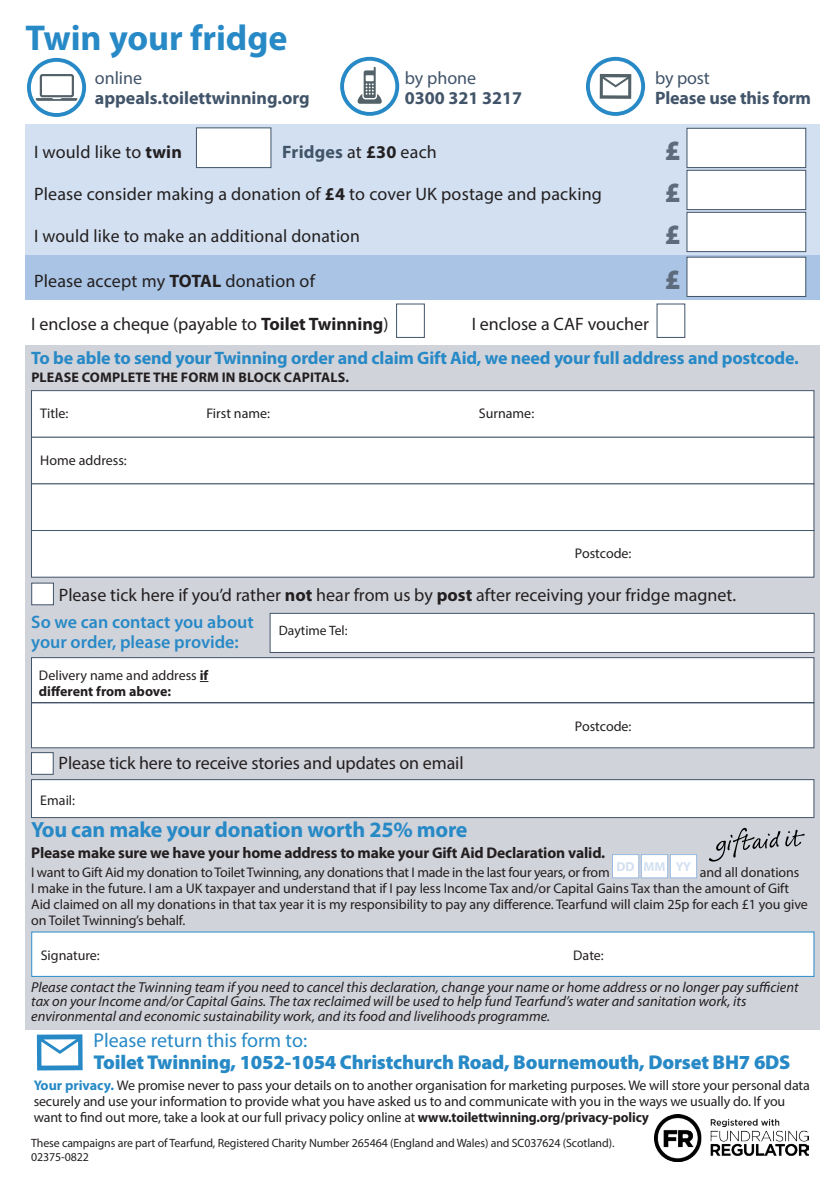
<style>
.page{position:relative;width:840px;height:1191px;background:#fff}
.page>*{position:absolute;margin:0;border:0;box-sizing:border-box;transform-origin:0 0}
.t1{font:700 36px "Myriad Pro";color:#2789c6}
.t2{font:900 28px "Myriad Pro";color:#5e6b7d}
.t3{font:700 22px "Myriad Pro";letter-spacing:-.01em;color:#2789c6}
.t4{font:900 20px "Myriad Pro";letter-spacing:-.01em;color:#2789c6}
.t5{font:20px "Myriad Pro";color:#2789c6}
.t6{font:18px "Myriad Pro";color:#231f20}
.t7{font:700 18px "Myriad Pro";letter-spacing:-.01em;color:#2789c6}
.t8{font:700 18px "Myriad Pro";color:#415469}
.t9{font:600 18px/20px "Myriad Pro";color:#2789c6}
.t10{font:18px "Myriad Pro";color:#415469}
.t11{font:700 15.6px "Myriad Pro";letter-spacing:-.01em;color:#231f20}
.t12{font:italic 14.4px/14.4px "Myriad Pro";color:#231f20}
.t13{font:14px/16px "Myriad Pro";letter-spacing:-.01em;color:#231f20}
.t14{font:700 14px "Myriad Pro";letter-spacing:.01em;color:#231f20}
.t15{font:13.6px "Myriad Pro";color:#231f20}
.t16{font:700 13px "Myriad Pro";color:#d2e0f1}
.t17{font:12px "Myriad Pro";letter-spacing:-.01em;color:#231f20}
.s1{font-weight:700}
.s2{font-weight:400;color:#231f20}
.s3{color:#231f20}
.s4{font-weight:700;color:#2789c6}
</style>
<div class="page">
<div style="left:26px;top:124px;width:793px;height:133px;background:#d2e0f1"></div>
<div style="left:26px;top:255px;width:793px;height:44px;background:#a9c4e4"></div>
<div style="left:26px;top:345px;width:793px;height:684px;background:#d1d3da"></div>
<div style="left:196px;top:128px;width:75px;height:40px;background:#fff;border:1px solid #415469"></div>
<div style="left:686px;top:128px;width:119px;height:40px;background:#fff;border:1px solid #415469"></div>
<div style="left:686px;top:170px;width:119px;height:40px;background:#fff;border:1px solid #415469"></div>
<div style="left:686px;top:212px;width:119px;height:40px;background:#fff;border:1px solid #415469"></div>
<div style="left:686px;top:257px;width:119px;height:40px;background:#fff;border:1px solid #415469"></div>
<svg style="left:586px;top:57px;width:58px;height:59px"></svg>
<svg style="left:340px;top:57px;width:59px;height:59px"></svg>
<svg style="left:27px;top:58px;width:59px;height:59px"></svg>
<div style="left:31px;top:390px;width:782px;height:47px;background:#fff"></div>
<div style="left:31px;top:390px;width:782px;height:47px;border:1px solid #415469"></div>
<div style="left:31px;top:437px;width:782px;height:47px;background:#fff"></div>
<div style="left:31px;top:437px;width:782px;height:47px;border:1px solid #415469"></div>
<div style="left:31px;top:483px;width:782px;height:48px;background:#fff;border:1px solid #415469"></div>
<div style="left:31px;top:530px;width:782px;height:47px;background:#fff"></div>
<div style="left:31px;top:530px;width:782px;height:47px;border:1px solid #415469"></div>
<div style="left:270px;top:613px;width:543px;height:39px;background:#fff"></div>
<div style="left:269px;top:613px;width:545px;height:40px;border:1px solid #415469"></div>
<div style="left:31px;top:583px;width:23px;height:22px;background:#fff;border:1px solid #415469"></div>
<div style="left:31px;top:657px;width:782px;height:46px;background:#fff;border:1px solid #415469"></div>
<div style="left:31px;top:703px;width:782px;height:45px;background:#fff"></div>
<div style="left:31px;top:702px;width:782px;height:46px;border:1px solid #415469"></div>
<img style="left:654px;top:1114px;width:154px;height:47px">
<div style="left:612px;top:854px;width:26px;height:24px;background:#fff"></div>
<div style="left:611px;top:854px;width:27px;height:24px;border:1px solid #96b8df"></div>
<div style="left:641px;top:854px;width:26px;height:24px;background:#fff"></div>
<div style="left:640px;top:854px;width:27px;height:24px;border:1px solid #96b8df"></div>
<div style="left:670px;top:854px;width:26px;height:24px;background:#fff"></div>
<div style="left:669px;top:854px;width:27px;height:24px;border:1px solid #96b8df"></div>
<svg style="left:708px;top:828px;width:96px;height:33px"></svg>
<div style="left:32px;top:932px;width:781px;height:44px;background:#fff"></div>
<div style="left:31px;top:931px;width:783px;height:46px;border:1px solid #2789c6"></div>
<svg style="left:37px;top:1034px;width:46px;height:36px"></svg>
<div style="left:31px;top:752px;width:22px;height:22px;background:#fff;border:1px solid #415469"></div>
<div style="left:31px;top:779px;width:782px;height:38px;background:#fff"></div>
<div style="left:31px;top:779px;width:782px;height:39px;border:1px solid #415469"></div>
<div style="left:396px;top:304px;width:28px;height:34px;background:#fff;border:1px solid #415469"></div>
<p class="t1" style="left:26px;top:14px;width:263px">Twin your fridge</p>
<p class="t10" style="left:95px;top:66px;width:49px">online</p>
<p class="t8" style="left:95px;top:86px;width:216px">appeals.toilettwinning.org</p>
<p class="t10" style="left:404px;top:66px;width:73px">by phone</p>
<p class="t8" style="left:404px;top:86px;width:119px">0300 321 3217</p>
<p class="t10" style="left:654px;top:66px;width:56px">by post</p>
<p class="t8" style="left:654px;top:86px;width:157px">Please use this form</p>
<p class="t6" style="left:34px;top:141px;width:149px">I would like to <span class="s1">twin</span></p>
<p class="t8" style="left:282px;top:140px;width:156px">Fridges <span class="s2">at</span> <span class="s3">£30</span> <span class="s2">each</span></p>
<p class="t2" style="left:664px;top:132px;width:18px">£</p>
<p class="t6" style="left:34px;top:183px;width:569px">Please consider making a donation of <span class="s1">£4</span> to cover UK postage and packing</p>
<p class="t2" style="left:664px;top:174px;width:18px">£</p>
<p class="t6" style="left:34px;top:225px;width:327px">I would like to make an additional donation</p>
<p class="t2" style="left:664px;top:216px;width:18px">£</p>
<p class="t6" style="left:34px;top:270px;width:282px">Please accept my <span class="s1">TOTAL</span> donation of</p>
<p class="t2" style="left:664px;top:261px;width:18px">£</p>
<p class="t6" style="left:31px;top:312px;width:359px">I enclose a cheque (payable to <span class="s1">Toilet Twinning</span>)</p>
<p class="t6" style="left:471px;top:312px;width:179px">I enclose a CAF voucher</p>
<p class="t7" style="left:31px;top:346px;width:768px">To be able to send your Twinning order and claim Gift Aid, we need your full address and postcode.</p>
<p class="t14" style="left:31px;top:368px;width:319px">PLEASE COMPLETE THE FORM IN BLOCK CAPITALS.</p>
<p class="t13" style="left:40px;top:405px;width:29px">Title:</p>
<p class="t13" style="left:206px;top:405px;width:65px">First name:</p>
<p class="t13" style="left:478px;top:405px;width:57px">Surname:</p>
<p class="t13" style="left:40px;top:452px;width:88px">Home address:</p>
<p class="t13" style="left:574px;top:545px;width:58px">Postcode:</p>
<p class="t6" style="left:59px;top:584px;width:678px">Please tick here if you’d rather <span class="s1">not</span> hear from us by <span class="s1">post</span> after receiving your fridge magnet.</p>
<p class="t9" style="left:31px;top:611px;width:224px">So we can contact you about your order, please provide:</p>
<p class="t13" style="left:39px;top:667px;width:171px">Delivery name and address <span class="s1">if different from above:</span></p>
<p class="t15" style="left:279px;top:622px;width:70px">Daytime Tel:</p>
<p class="t6" style="left:59px;top:752px;width:406px">Please tick here to receive stories and updates on email</p>
<p class="t13" style="left:40px;top:791px;width:36px">Email:</p>
<p class="t3" style="left:31px;top:815px;width:437px">You can make your donation worth 25% more</p>
<p class="t13" style="left:574px;top:718px;width:58px">Postcode:</p>
<p class="t11" style="left:31px;top:842px;width:575px">Please make sure we have your home address to make your Gift Aid Declaration valid.</p>
<p class="t13" style="left:31px;top:864px;width:579px">I want to Gift Aid my donation to Toilet Twinning, any donations that I made in the last four years, or from</p>
<p class="t16" style="left:616px;top:858px;width:20px">DD</p>
<p class="t16" style="left:643px;top:858px;width:23px">MM</p>
<p class="t16" style="left:675px;top:858px;width:17px">YY</p>
<p class="t13" style="left:31px;top:864px;width:777px;text-indent:668px">and all donations<br>I make in the future. I am a UK taxpayer and understand that if I pay less Income Tax and/or Capital Gains Tax than the amount of Gift Aid claimed on all my donations in that tax year it is my responsibility to pay any difference. Tearfund will claim 25p for each £1 you give on Toilet Twinning’s behalf.</p>
<p class="t13" style="left:41px;top:947px;width:61px">Signature:</p>
<p class="t13" style="left:573px;top:947px;width:32px">Date:</p>
<p class="t12" style="left:31px;top:979px;width:768px">Please contact the Twinning team if you need to cancel this declaration, change your name or home address or no longer pay sufficient tax on your Income and/or Capital Gains. The tax reclaimed will be used to help fund Tearfund’s water and sanitation work, its environmental and economic sustainability work, and its food and livelihoods programme.</p>
<p class="t5" style="left:94px;top:1028px;width:215px">Please return this form to:</p>
<p class="t4" style="left:94px;top:1049px;width:698px">Toilet Twinning, 1052-1054 Christchurch Road, Bournemouth, Dorset BH7 6DS</p>
<p class="t13" style="left:34px;top:1077px;width:777px"><span class="s4">Your privacy.</span> We promise never to pass your details on to another organisation for marketing purposes. We will store your personal data securely and use your information to provide what you have asked us to and communicate with you in the ways we usually do. If you want to find out more, take a look at our full privacy policy online at <span class="s1">www.toilettwinning.org/privacy-policy</span></p>
<p class="t17" style="left:31px;top:1135px;width:584px">These campaigns are part of Tearfund, Registered Charity Number 265464 (England and Wales) and SC037624 (Scotland).</p>
<p class="t17" style="left:31px;top:1149px;width:59px">02375-0822</p>
</div>
